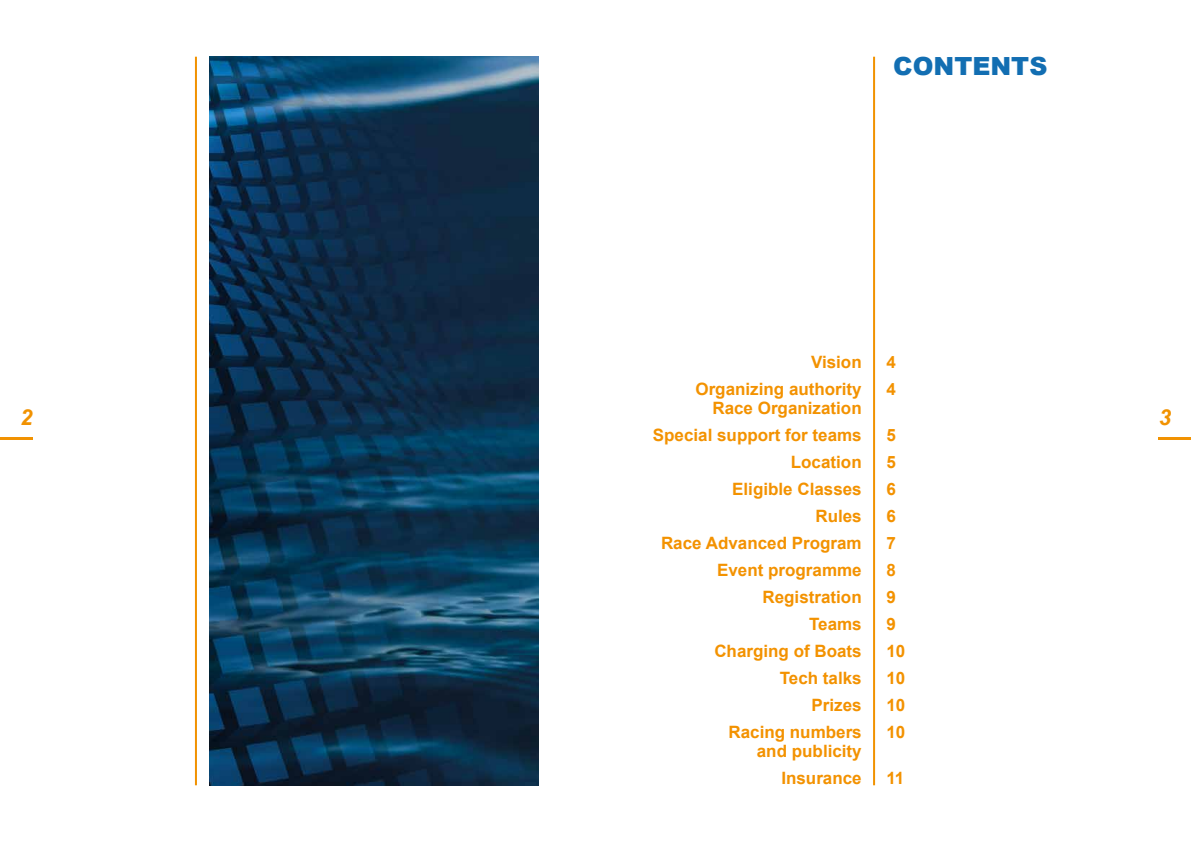
<style>
.page{position:relative;width:1191px;height:842px;background:#fff}
.page>*{position:absolute;margin:0;border:0;box-sizing:border-box;transform-origin:0 0}
.t1{font:900 25px "Arial";color:#126eb2}
.t2{font:italic 700 22px "Arial";color:#f19201}
.t3{font:700 17px/27px "Arial";color:#f39200;text-align:right}
</style>
<div class="page">
<hr style="left:1158px;top:437px;width:33px;height:3px;background:#f19201">
<hr style="left:0;top:437px;width:32px;height:3px;background:#f19201">
<hr style="left:195px;top:57px;width:2px;height:728px;background:#f19201">
<hr style="left:873px;top:57px;width:2px;height:728px;background:#f19201">
<img style="left:209px;top:57px;width:330px;height:728px">
<h1 class="t1" style="left:893px;top:48px;width:156px">CONTENTS</h1>
<p class="t3" style="left:695px;top:349px;width:168px">Vision<br>Organizing authority</p>
<p class="t3" style="left:653px;top:395px;width:210px">Race Organization<br>Special support for teams<br>Location<br>Eligible Classes<br>Rules<br>Race Advanced Program<br>Event programme<br>Registration<br>Teams<br>Charging of Boats<br>Tech talks<br>Prizes<br>Racing numbers</p>
<p class="t3" style="left:757px;top:738px;width:106px">and publicity<br>Insurance</p>
<p class="t3" style="left:886px;top:349px;width:11px;text-align:left">4<br>4</p>
<p class="t3" style="left:886px;top:422px;width:20px;text-align:left">5<br>5<br>6<br>6<br>7<br>8<br>9<br>9<br>10<br>10<br>10<br>10</p>
<p class="t3" style="left:886px;top:765px;width:19px">11</p>
<p class="t2" style="left:20px;top:403px;width:14px">2</p>
<p class="t2" style="left:1158px;top:403px;width:14px">3</p>
</div>
